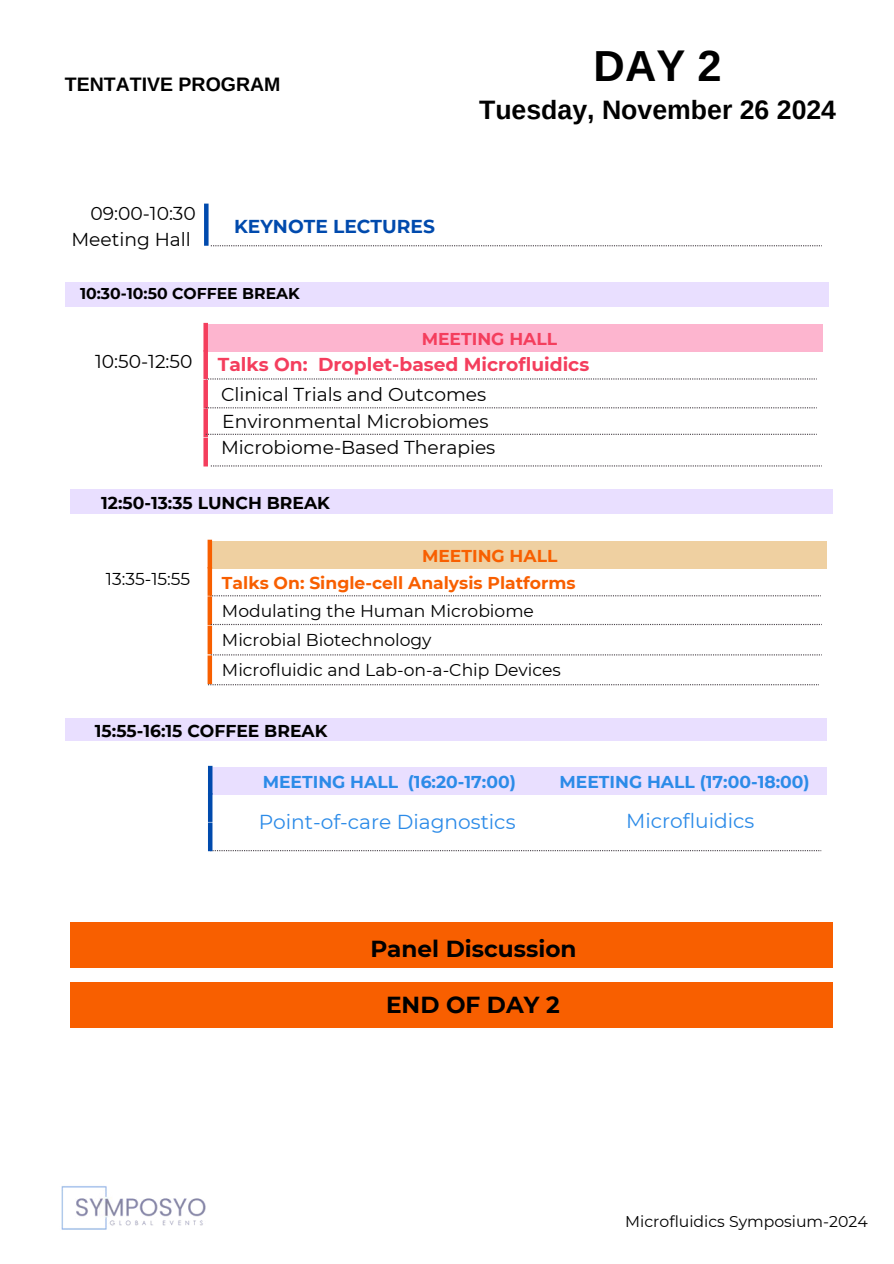
<style>
.page{position:relative;width:894px;height:1264px;background:#fff}
.page>*{position:absolute;margin:0;border:0;box-sizing:border-box;transform-origin:0 0}
.t1{font:700 43.35px "Arimo";color:#000}
.t2{font:700 26.7px "Arimo";color:#000}
.t3{font:700 23.1px "Montserrat";color:#000}
.t4{font:20.1px "Montserrat";color:#2c8be8}
.t5{font:700 19.5px "Arimo";color:#000}
.t6{font:18.6px/25.8px "Montserrat";color:#000;text-align:right}
.t7{font:700 18.6px "Montserrat";color:#f43e5d}
.t8{font:700 18.6px "Montserrat";color:#004aad}
.t9{font:17.1px/29.5px "Montserrat";color:#000}
.t10{font:700 17.1px "Montserrat";color:#2c8be8}
.t11{font:700 17.1px "Montserrat";color:#f85f00}
.t12{font:700 17.1px "Montserrat";color:#000}
.t13{font:700 17.1px "Montserrat";color:#f43e5d}
.t14{font:15.6px "Montserrat";color:#000}
.t15{font:700 15.6px "Montserrat";color:#000}
</style>
<div class="page">
<div style="left:66px;top:282px;width:762px;height:25px;background:#e9dfff"></div>
<svg style="left:211px;top:245px;width:609px;height:1px"></svg>
<svg style="left:204px;top:203px;width:4px;height:43px"></svg>
<div style="left:208px;top:324px;width:614px;height:27px;background:#fdb5cf"></div>
<div style="left:203px;top:323px;width:5px;height:28px;background:#f43e5d"></div>
<svg style="left:208px;top:378px;width:607px;height:1px"></svg>
<div style="left:203px;top:350px;width:5px;height:29px;background:#f43e5d"></div>
<div style="left:203px;top:379px;width:5px;height:29px;background:#f43e5d"></div>
<svg style="left:211px;top:465px;width:609px;height:1px"></svg>
<div style="left:70px;top:489px;width:762px;height:25px;background:#e9dfff"></div>
<div style="left:65px;top:717px;width:761px;height:23px;background:#e9dfff"></div>
<div style="left:212px;top:767px;width:615px;height:27px;background:#e9dfff"></div>
<hr style="left:208px;top:765px;width:4px;height:29px;background:#004aad">
<svg style="left:212px;top:850px;width:609px;height:1px"></svg>
<hr style="left:208px;top:793px;width:4px;height:29px;background:#004aad">
<hr style="left:208px;top:822px;width:4px;height:29px;background:#004aad">
<div style="left:212px;top:541px;width:614px;height:27px;background:#efd0a1"></div>
<div style="left:207px;top:539px;width:5px;height:29px;background:#f85f00"></div>
<svg style="left:212px;top:595px;width:607px;height:1px"></svg>
<div style="left:207px;top:567px;width:5px;height:29px;background:#f85f00"></div>
<div style="left:207px;top:596px;width:5px;height:29px;background:#f85f00"></div>
<svg style="left:211px;top:624px;width:609px;height:1px"></svg>
<div style="left:207px;top:625px;width:5px;height:29px;background:#f85f00"></div>
<svg style="left:211px;top:654px;width:609px;height:1px"></svg>
<div style="left:207px;top:655px;width:5px;height:29px;background:#f85f00"></div>
<svg style="left:208px;top:684px;width:610px;height:1px"></svg>
<div style="left:70px;top:981px;width:762px;height:46px;background:#f85f00"></div>
<div style="left:70px;top:922px;width:762px;height:46px;background:#f85f00"></div>
<div style="left:203px;top:408px;width:5px;height:29px;background:#f43e5d"></div>
<svg style="left:206px;top:434px;width:609px;height:1px"></svg>
<div style="left:203px;top:438px;width:5px;height:28px;background:#f43e5d"></div>
<svg style="left:206px;top:407px;width:609px;height:1px"></svg>
<img style="left:61px;top:1186px;width:145px;height:44px">
<p class="t5" style="left:65px;top:73px;width:217px">TENTATIVE PROGRAM</p>
<p class="t6" style="left:71px;top:201px;width:126px">09:00-10:30<br>Meeting Hall</p>
<p class="t8" style="left:234px;top:215px;width:202px">KEYNOTE LECTURES</p>
<p class="t15" style="left:80px;top:284px;width:221px">10:30-10:50 COFFEE BREAK</p>
<h1 class="t1" style="left:593px;top:41px;width:129px">DAY 2</h1>
<h2 class="t2" style="left:479px;top:95px;width:358px">Tuesday, November 26 2024</h2>
<p class="t13" style="left:421px;top:328px;width:137px">MEETING HALL</p>
<p class="t6" style="left:95px;top:348px;width:99px">10:50-12:50</p>
<p class="t7" style="left:218px;top:352px;width:373px">Talks On: Droplet-based Microfluidics</p>
<p class="t6" style="left:221px;top:382px;width:267px">Clinical Trials and Outcomes</p>
<p class="t6" style="left:222px;top:408px;width:268px">Environmental Microbiomes</p>
<p class="t6" style="left:221px;top:435px;width:276px">Microbiome-Based Therapies</p>
<p class="t12" style="left:101px;top:492px;width:230px">12:50-13:35 LUNCH BREAK</p>
<p class="t11" style="left:422px;top:545px;width:137px">MEETING HALL</p>
<p class="t9" style="left:106px;top:564px;width:86px">13:35-15:55</p>
<p class="t11" style="left:222px;top:572px;width:355px">Talks On: Single-cell Analysis Platforms</p>
<p class="t9" style="left:222px;top:596px;width:340px">Modulating the Human Microbiome<br>Microbial Biotechnology<br>Microfluidic and Lab-on-a-Chip Devices</p>
<p class="t12" style="left:95px;top:720px;width:234px">15:55-16:15 COFFEE BREAK</p>
<p class="t10" style="left:262px;top:771px;width:255px">MEETING HALL (16:20-17:00)</p>
<p class="t4" style="left:258px;top:809px;width:258px">Point-of-care Diagnostics</p>
<p class="t10" style="left:559px;top:771px;width:252px">MEETING HALL (17:00-18:00)</p>
<p class="t4" style="left:626px;top:808px;width:130px">Microfluidics</p>
<p class="t3" style="left:370px;top:934px;width:208px">Panel Discussion</p>
<p class="t3" style="left:386px;top:990px;width:175px">END OF DAY 2</p>
<p class="t14" style="left:625px;top:1211px;width:244px">Microfluidics Symposium-2024</p>
</div>
